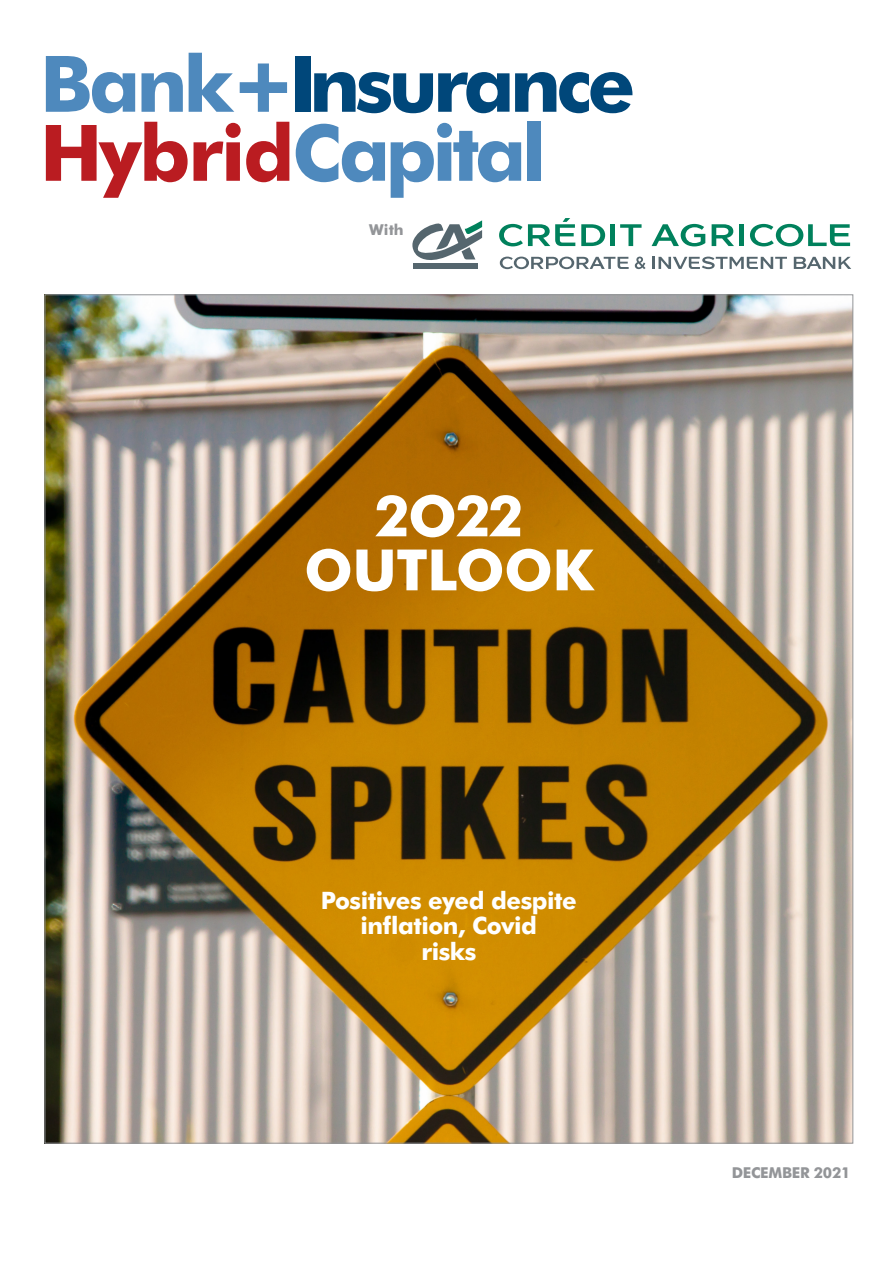
<style>
.page{position:relative;width:893px;height:1263px;background:#fff}
.page>*{position:absolute;margin:0;border:0;box-sizing:border-box;transform-origin:0 0}
.CBR_Crosshead{font:700 78px "Futura BT";letter-spacing:-.06em;color:#00477a}
.CBR_Crosshead-2{font:700 78px "Futura BT";letter-spacing:-.03em;color:#4e89bd}
.CBR_Pullquote{font:700 57px "Futura BT";letter-spacing:-.01em;color:#fff}
.CBR_Pullquote-2{font:700 24px/25.5px "Futura BT";letter-spacing:-.02em;color:#fff;text-align:center}
.CBR_Crosshead-3{font:700 15px "Futura BT";letter-spacing:-.02em;color:#939598}
.s1{color:#4e89bd}
.s2{font-weight:900;font-size:81px;color:#4e89bd}
.s3{color:#ba1c21}
</style>
<div class="page">
<img style="left:47px;top:297px;width:804px;height:844px">
<svg style="left:499px;top:218px;width:76px;height:28px"></svg>
<svg style="left:581px;top:224px;width:24px;height:22px"></svg>
<div style="left:610px;top:224px;width:5px;height:22px;background:#00815c"></div>
<svg style="left:620px;top:224px;width:22px;height:22px"></svg>
<svg style="left:652px;top:224px;width:53px;height:22px"></svg>
<svg style="left:712px;top:224px;width:22px;height:22px"></svg>
<hr style="left:740px;top:224px;width:4px;height:22px;background:#00815c">
<svg style="left:750px;top:224px;width:100px;height:22px"></svg>
<svg style="left:500px;top:257px;width:129px;height:12px"></svg>
<svg style="left:635px;top:257px;width:11px;height:12px"></svg>
<svg style="left:652px;top:257px;width:135px;height:12px"></svg>
<svg style="left:794px;top:257px;width:57px;height:12px"></svg>
<div style="left:413px;top:263px;width:64px;height:6px;background:#55666e"></div>
<svg style="left:412px;top:220px;width:70px;height:44px"></svg>
<p class="CBR_Crosshead" style="left:40px;top:37px;width:597px"><span class="s1">Bank</span><span class="s2">+</span>Insurance</p>
<p class="CBR_Crosshead-2" style="left:40px;top:106px;width:508px"><span class="s3">Hybrid</span>Capital</p>
<p class="CBR_Crosshead-3" style="left:369px;top:221px;width:36px">With</p>
<p class="CBR_Pullquote" style="left:374px;top:481px;width:151px">2O22</p>
<p class="CBR_Pullquote" style="left:304px;top:535px;width:291px">OUTLOOK</p>
<p class="CBR_Pullquote-2" style="left:321px;top:887px;width:258px">Positives eyed despite inflation, Covid</p>
<p class="CBR_Pullquote-2" style="left:421px;top:938px;width:56px">risks</p>
<p class="CBR_Crosshead-3" style="left:732px;top:1163px;width:120px">DECEMBER 2021</p>
</div>
